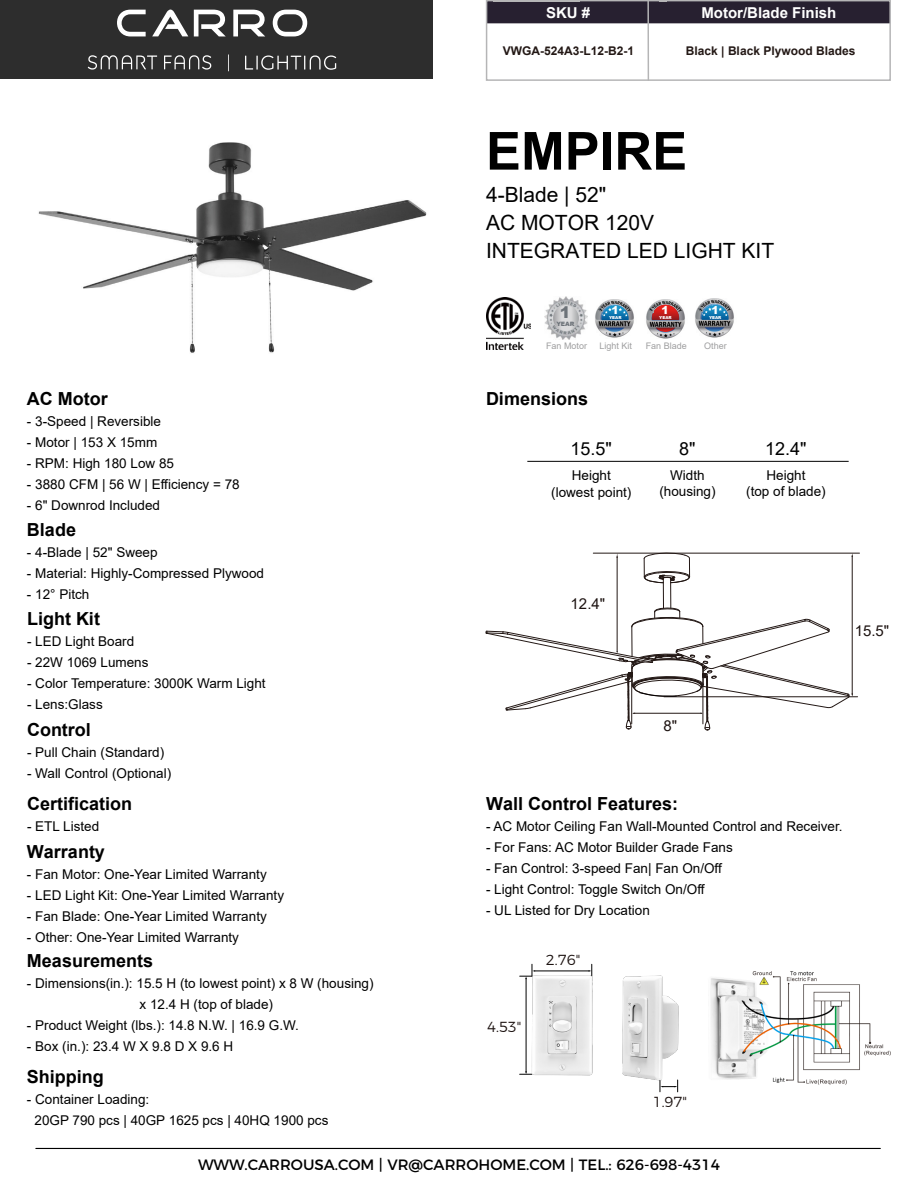
<style>
.page{position:relative;width:918px;height:1188px;background:#fff}
.page>*{position:absolute;margin:0;border:0;box-sizing:border-box;transform-origin:0 0}
.t1{font:700 52.5px "Arial";color:#000}
.t2{font:21px/28px "Arial";color:#000}
.t3{font:700 18px "Arial";color:#000}
.t4{font:18px "Arial";color:#000}
.t5{font:900 16.05px "Arial";color:#6c7278}
.t6{font:15px "Montserrat";color:#000}
.t7{font:700 15px "Arial";color:#fff}
.t8{font:15px "Arial";color:#1d1311}
.t9{font:300 14.55px "Montserrat";color:#1d1311}
.t10{font:13.5px/16.2px "Arial";color:#000;text-align:center}
.t11{font:700 12px "Arial";color:#231815}
.t12{font:900 10.95px "Arial";color:#fff}
.t13{font:9px "Arial";color:#9f9fa0}
.t14{font:900 6px "Arial";color:#6c7278}
.t15{font:900 4.05px "Arial";color:#fff}
</style>
<div class="page">
<img style="left:24px;top:78px;width:409px;height:275px">
<div style="left:0;top:0;width:432px;height:78px;background:#2d2d2d"></div>
<div style="left:488px;top:2px;width:401px;height:21px;background:#272030"></div>
<svg style="left:117px;top:10px;width:29px;height:26px"></svg>
<svg style="left:152px;top:10px;width:36px;height:26px"></svg>
<svg style="left:194px;top:10px;width:32px;height:26px"></svg>
<svg style="left:233px;top:10px;width:32px;height:26px"></svg>
<svg style="left:273px;top:10px;width:34px;height:26px"></svg>
<svg style="left:88px;top:55px;width:69px;height:15px"></svg>
<svg style="left:164px;top:55px;width:47px;height:15px"></svg>
<svg style="left:245px;top:55px;width:91px;height:15px"></svg>
<svg style="left:228px;top:54px;width:1px;height:17px"></svg>
<hr style="left:36px;top:1148px;width:844px;height:1px;background:#000">
<hr style="left:852px;top:556px;width:1px;height:139px;background:#231815">
<hr style="left:593px;top:553px;width:267px;height:1px;background:#231815">
<hr style="left:664px;top:696px;width:194px;height:1px;background:#231815">
<hr style="left:617px;top:557px;width:1px;height:95px;background:#231815">
<hr style="left:663px;top:578px;width:1px;height:30px;background:#231815">
<hr style="left:670px;top:578px;width:1px;height:30px;background:#231815">
<svg style="left:643px;top:552px;width:48px;height:32px"></svg>
<svg style="left:485px;top:607px;width:368px;height:124px"></svg>
<img style="left:519px;top:963px;width:160px;height:130px">
<svg style="left:486px;top:349px;width:38px;height:1px"></svg>
<img style="left:595px;top:299px;width:39px;height:39px">
<img style="left:646px;top:299px;width:39px;height:40px">
<img style="left:544px;top:297px;width:43px;height:43px">
<svg style="left:553px;top:305px;width:26px;height:26px"></svg>
<img style="left:695px;top:298px;width:39px;height:40px">
<svg style="left:656px;top:328px;width:19px;height:4px"></svg>
<img style="left:486px;top:298px;width:45px;height:51px">
<div style="left:486px;top:0;width:405px;height:81px;border:1px solid #b5b5b6"></div>
<hr style="left:647px;top:1px;width:2px;height:80px;background:#b5b5b6">
<hr style="left:527px;top:461px;width:322px;height:1px;background:#000">
<img style="left:710px;top:971px;width:181px;height:114px">
<svg style="left:599px;top:305px;width:30px;height:15px"></svg>
<svg style="left:649px;top:305px;width:30px;height:15px"></svg>
<svg style="left:699px;top:305px;width:30px;height:15px"></svg>
<p class="t7" style="left:546px;top:2px;width:46px">SKU #</p>
<p class="t7" style="left:701px;top:2px;width:137px">Motor/Blade Finish</p>
<p class="t11" style="left:503px;top:43px;width:133px">VWGA-524A3-L12-B2-1</p>
<p class="t11" style="left:686px;top:43px;width:171px">Black | Black Plywood Blades</p>
<h1 class="t1" style="left:486px;top:114px;width:203px">EMPIRE</h1>
<h2 class="t2" style="left:486px;top:180px;width:290px">4-Blade | 52"<br>AC MOTOR 120V<br>INTEGRATED LED LIGHT KIT</h2>
<p class="t5" style="left:560px;top:301px;width:12px">1</p>
<p class="t14" style="left:556px;top:319px;width:20px">YEAR</p>
<p class="t12" style="left:611px;top:302px;width:9px">1</p>
<p class="t15" style="left:609px;top:315px;width:14px">YEAR</p>
<p class="t12" style="left:662px;top:302px;width:9px">1</p>
<p class="t15" style="left:659px;top:315px;width:14px">YEAR</p>
<p class="t12" style="left:711px;top:302px;width:9px">1</p>
<p class="t15" style="left:709px;top:314px;width:14px">YEAR</p>
<p class="t13" style="left:546px;top:340px;width:43px">Fan Motor</p>
<p class="t13" style="left:600px;top:340px;width:34px">Light Kit</p>
<p class="t13" style="left:646px;top:340px;width:43px">Fan Blade</p>
<p class="t13" style="left:704px;top:339px;width:24px">Other</p>
<h3 class="t3" style="left:27px;top:386px;width:82px">AC Motor</h3>
<p class="t10" style="left:27px;top:414px;width:136px">- 3-Speed | Reversible</p>
<p class="t10" style="left:27px;top:435px;width:132px">- Motor | 153 X 15mm</p>
<p class="t10" style="left:27px;top:456px;width:149px">- RPM: High 180 Low 85</p>
<p class="t10" style="left:27px;top:477px;width:214px">- 3880 CFM | 56 W | Efficiency = 78</p>
<p class="t10" style="left:27px;top:498px;width:135px">- 6" Downrod Included</p>
<h3 class="t3" style="left:27px;top:517px;width:51px">Blade</h3>
<p class="t10" style="left:27px;top:544px;width:132px">- 4-Blade | 52" Sweep</p>
<p class="t10" style="left:27px;top:565px;width:239px">- Material: Highly-Compressed Plywood</p>
<p class="t10" style="left:27px;top:586px;width:64px">- 12° Pitch</p>
<h3 class="t3" style="left:27px;top:606px;width:74px">Light Kit</h3>
<p class="t10" style="left:27px;top:633px;width:109px">- LED Light Board</p>
<p class="t10" style="left:27px;top:654px;width:123px">- 22W 1069 Lumens</p>
<p class="t10" style="left:27px;top:675px;width:240px">- Color Temperature: 3000K Warm Light</p>
<p class="t10" style="left:27px;top:696px;width:77px">- Lens:Glass</p>
<h3 class="t3" style="left:27px;top:717px;width:65px">Control</h3>
<p class="t10" style="left:27px;top:744px;width:139px">- Pull Chain (Standard)</p>
<p class="t10" style="left:27px;top:765px;width:146px">- Wall Control (Optional)</p>
<h3 class="t3" style="left:27px;top:791px;width:107px">Certification</h3>
<p class="t10" style="left:27px;top:818px;width:74px">- ETL Listed</p>
<h3 class="t3" style="left:27px;top:839px;width:80px">Warranty</h3>
<p class="t10" style="left:27px;top:866px;width:241px">- Fan Motor: One-Year Limited Warranty</p>
<p class="t10" style="left:27px;top:887px;width:259px">- LED Light Kit: One-Year Limited Warranty</p>
<p class="t10" style="left:27px;top:908px;width:241px">- Fan Blade: One-Year Limited Warranty</p>
<p class="t10" style="left:27px;top:929px;width:214px">- Other: One-Year Limited Warranty</p>
<h3 class="t3" style="left:27px;top:948px;width:128px">Measurements</h3>
<p class="t10" style="left:140px;top:973px;width:236px;line-height:21px;text-align:left;text-indent:-113px">- Dimensions(in.): 15.5 H (to lowest point) x 8 W (housing) x 12.4 H (top of blade)</p>
<p class="t10" style="left:27px;top:1017px;width:273px">- Product Weight (lbs.): 14.8 N.W. | 16.9 G.W.</p>
<p class="t10" style="left:27px;top:1039px;width:208px">- Box (in.): 23.4 W X 9.8 D X 9.6 H</p>
<h3 class="t3" style="left:27px;top:1064px;width:79px">Shipping</h3>
<p class="t10" style="left:34px;top:1089px;width:295px;line-height:21px;text-align:left;text-indent:-8px">- Container Loading:<br>20GP 790 pcs | 40GP 1625 pcs | 40HQ 1900 pcs</p>
<h3 class="t3" style="left:486px;top:386px;width:104px">Dimensions</h3>
<h3 class="t4" style="left:571px;top:437px;width:43px">15.5"</h3>
<h3 class="t4" style="left:679px;top:437px;width:18px">8"</h3>
<h3 class="t4" style="left:765px;top:437px;width:43px">12.4"</h3>
<p class="t10" style="left:551px;top:467px;width:82px">Height (lowest point)</p>
<p class="t10" style="left:659px;top:467px;width:58px">Width (housing)</p>
<p class="t10" style="left:746px;top:467px;width:81px">Height<br>(top of blade)</p>
<p class="t8" style="left:571px;top:593px;width:36px">12.4"</p>
<p class="t8" style="left:663px;top:716px;width:15px">8"</p>
<h3 class="t3" style="left:486px;top:791px;width:194px">Wall Control Features:</h3>
<p class="t10" style="left:486px;top:818px;width:358px">- AC Motor Ceiling Fan Wall-Mounted Control and Receiver.</p>
<p class="t10" style="left:486px;top:839px;width:248px">- For Fans: AC Motor Builder Grade Fans</p>
<p class="t10" style="left:486px;top:860px;width:237px">- Fan Control: 3-speed Fan| Fan On/Off</p>
<p class="t10" style="left:486px;top:881px;width:220px">- Light Control: Toggle Switch On/Off</p>
<p class="t10" style="left:486px;top:902px;width:165px">- UL Listed for Dry Location</p>
<p class="t9" style="left:487px;top:1015px;width:36px">4.53"</p>
<p class="t9" style="left:546px;top:949px;width:36px">2.76"</p>
<p class="t9" style="left:653px;top:1091px;width:36px">1.97"</p>
<p class="t6" style="left:198px;top:1153px;width:523px">WWW.CARROUSA.COM | VR@CARROHOME.COM | TEL.: 626-698-4314</p>
<p class="t8" style="left:855px;top:621px;width:36px">15.5"</p>
</div>
